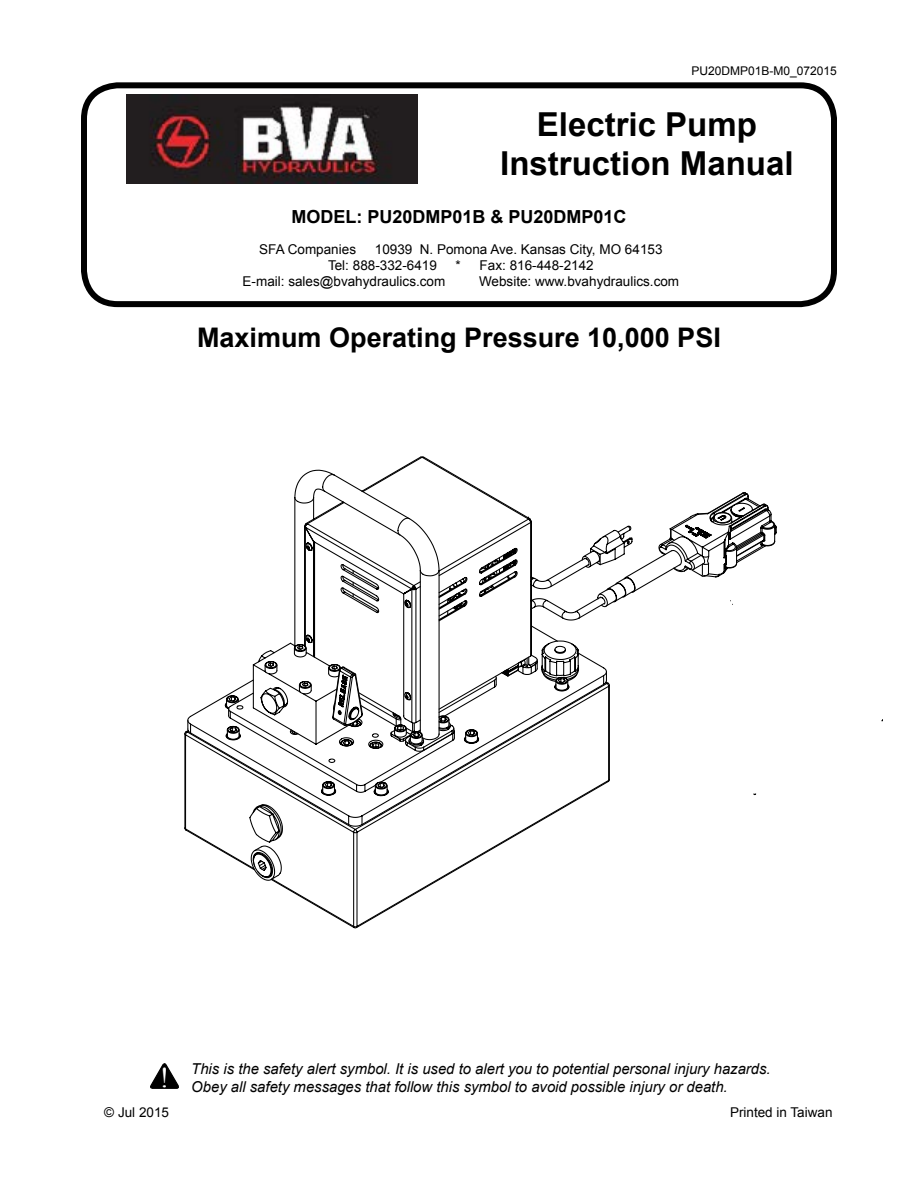
<style>
.page{position:relative;width:918px;height:1188px;background:#fff}
.page>*{position:absolute;margin:0;border:0;box-sizing:border-box;transform-origin:0 0}
.t1{font:700 33px/39.6px "Arial";color:#000;text-align:center}
.t2{font:28.5px "Times New Roman";color:#fff}
.t3{font:700 27px "Arial";color:#000}
.t4{font:700 18px "Arial";color:#000}
.t5{font:italic 15px/18px "Arial";color:#000}
.t6{font:13.5px/16.2px "Arial";color:#000}
.t7{font:12px "Arial";color:#000}
</style>
<div class="page">
<div style="left:81px;top:82px;width:756px;height:225px;border:6px solid #000;border-radius:34px"></div>
<img style="left:126px;top:94px;width:291px;height:90px">
<svg style="left:150px;top:1063px;width:29px;height:26px"></svg>
<svg style="left:184px;top:491px;width:402px;height:437px"></svg>
<svg style="left:530px;top:725px;width:80px;height:70px"></svg>
<svg style="left:225px;top:492px;width:552px;height:233px"></svg>
<p class="t7" style="left:692px;top:63px;width:147px">PU20DMP01B-M0_072015</p>
<h1 class="t1" style="left:500px;top:105px;width:295px">Electric Pump<br>Instruction Manual</h1>
<h3 class="t4" style="left:291px;top:204px;width:337px">MODEL: PU20DMP01B &amp; PU20DMP01C</h3>
<p class="t6" style="left:328px;top:241px;width:336px;text-indent:47px">10939 N. Pomona Ave. Kansas City, MO 64153<br>Tel: 888-332-6419</p>
<p class="t6" style="left:259px;top:241px;width:98px">SFA Companies</p>
<p class="t6" style="left:456px;top:258px;width:140px">* Fax: 816-448-2142</p>
<p class="t6" style="left:243px;top:274px;width:204px">E-mail: sales@bvahydraulics.com</p>
<p class="t6" style="left:479px;top:274px;width:202px">Website: www.bvahydraulics.com</p>
<h3 class="t3" style="left:197px;top:319px;width:525px">Maximum Operating Pressure 10,000 PSI</h3>
<h2 class="t2" style="left:160px;top:1058px;width:11px">!</h2>
<p class="t6" style="left:104px;top:1104px;width:66px">© Jul 2015</p>
<p class="t5" style="left:191px;top:1060px;width:581px">This is the safety alert symbol. It is used to alert you to potential personal injury hazards.<br>Obey all safety messages that follow this symbol to avoid possible injury or death.</p>
<p class="t6" style="left:730px;top:1104px;width:104px">Printed in Taiwan</p>
</div>
